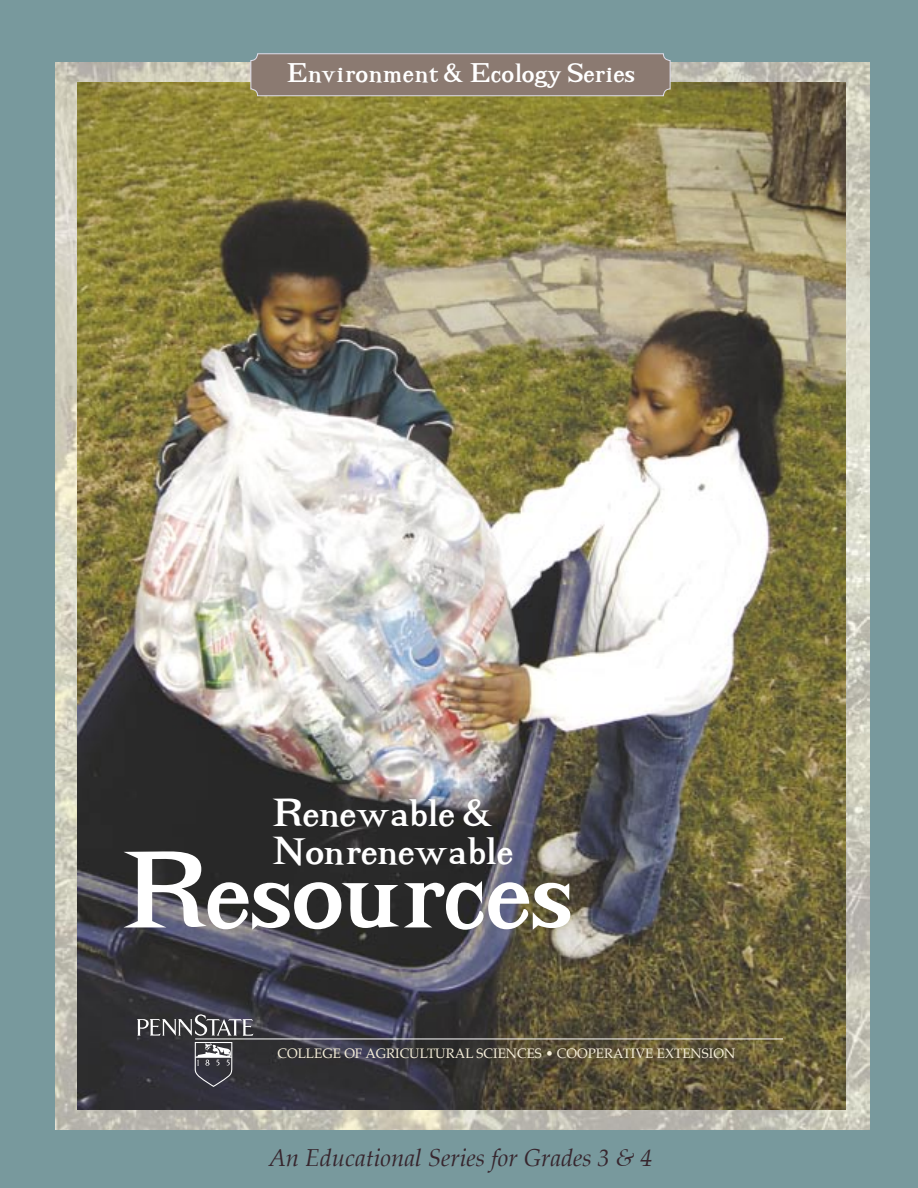
<style>
.page{position:relative;width:918px;height:1188px;background:#78999d}
.page>*{position:absolute;margin:0;border:0;box-sizing:border-box;transform-origin:0 0}
.t1{font:108px "Adriatic";letter-spacing:-.015em;color:#fff}
.t2{font:39px/37.5px "Adriatic";letter-spacing:-.035em;color:#fff}
.Body_2{font:27px "Adriatic";color:#fff}
.t3{font:italic 24px "Palatino";color:#37262e}
.t4{font:13.5px "Palatino";color:#f5eed9}
</style>
<div class="page">
<img style="left:56px;top:62px;width:813px;height:1067px">
<img style="left:77px;top:82px;width:769px;height:1028px">
<svg style="left:137px;top:1012px;width:646px;height:74px;background:#4e4940"></svg>
<svg style="left:250px;top:53px;width:421px;height:44px;background:#8f7f76"></svg>
<p class="Body_2" style="left:286px;top:57px;width:350px">Environment &amp; Ecology Series</p>
<p class="t2" style="left:272px;top:795px;width:243px">Renewable &amp;<br>Nonrenewable</p>
<p class="t1" style="left:120px;top:826px;width:454px">Resources</p>
<p class="t4" style="left:278px;top:1042px;width:459px">COLLEGE OF AGRICULTURAL SCIENCES • COOPERATIVE EXTENSION</p>
<p class="t3" style="left:269px;top:1139px;width:385px">An Educational Series for Grades 3 &amp; 4</p>
</div>
